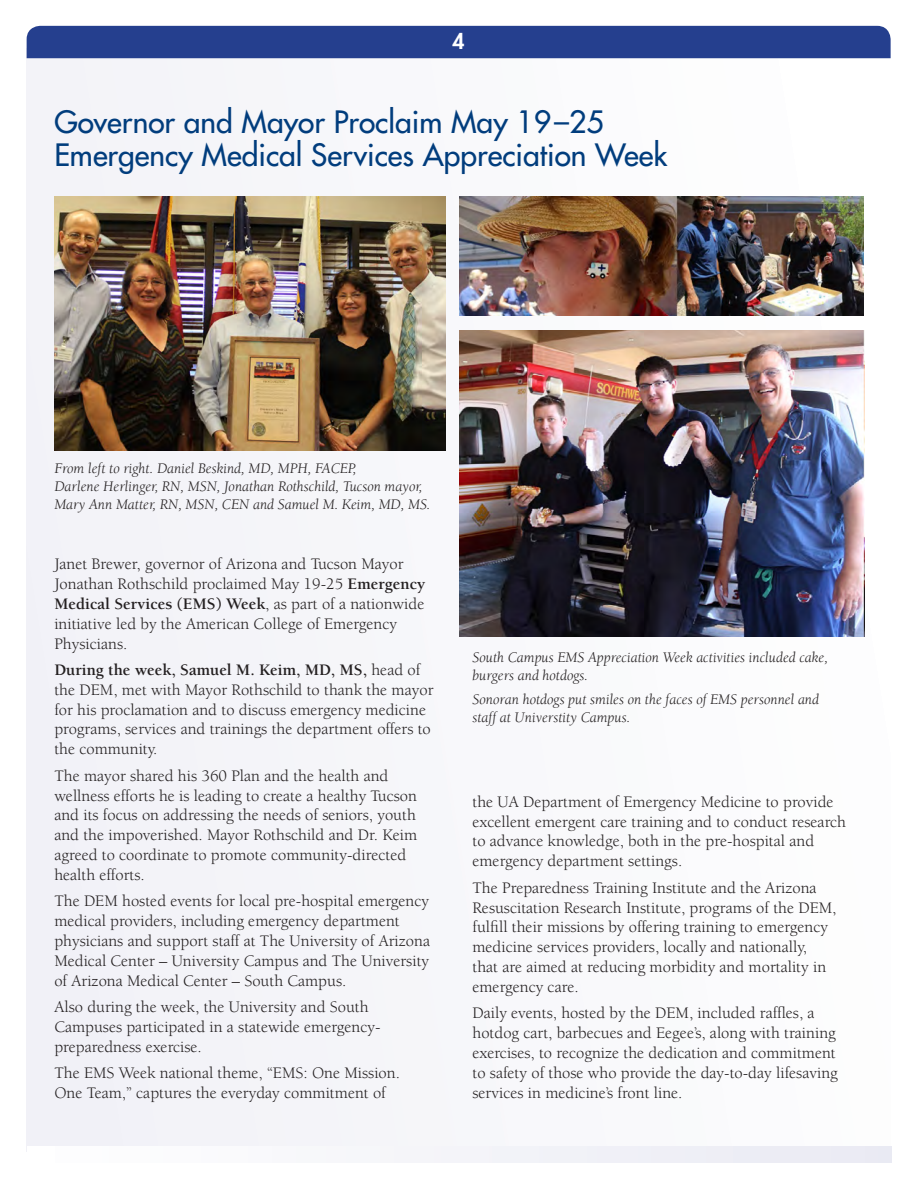
<style>
.page{position:relative;width:918px;height:1188px;background:#fff}
.page>*{position:absolute;margin:0;border:0;box-sizing:border-box;transform-origin:0 0}
.Main_Headline{font:500 30px/33px "Futura Std";color:#013d7d}
.Alternate_Head{font:800 21px "Futura Std";color:#fff}
.Story_Copy{font:16.5px/19.8px "Berkeley Std";color:#231f20}
.t1{font:italic 15px/18px "Berkeley Std";color:#231f20}
.s1{font-weight:700}
</style>
<div class="page">
<div style="left:27px;top:48px;width:864px;height:1104px;background:#f6f7fa"></div>
<div style="left:27px;top:1146px;width:864px;height:16px;background:#f4f4f9"></div>
<div style="left:27px;top:26px;width:864px;height:32px;background:#253f8e"></div>
<img style="left:54px;top:196px;width:392px;height:254px">
<img style="left:459px;top:196px;width:405px;height:119px">
<img style="left:460px;top:330px;width:404px;height:307px">
<p class="Alternate_Head" style="left:453px;top:27px;width:14px">4</p>
<p class="Main_Headline" style="left:54px;top:105px;width:615px">Governor and Mayor Proclaim May 19–25<br>Emergency Medical Services Appreciation Week</p>
<p class="t1" style="left:54px;top:460px;width:378px">From left to right. Daniel Beskind, MD, MPH, FACEP,<br>Darlene Herlinger, RN, MSN, Jonathan Rothschild, Tucson mayor,<br>Mary Ann Matter, RN, MSN, CEN and Samuel M. Keim, MD, MS.</p>
<p class="Story_Copy" style="left:54px;top:555px;width:372px">Janet Brewer, governor of Arizona and Tucson Mayor Jonathan Rothschild proclaimed May 19-25 <span class="s1">Emergency Medical Services (EMS) Week</span>, as part of a nationwide initiative led by the American College of Emergency Physicians.</p>
<p class="Story_Copy" style="left:54px;top:660px;width:381px"><span class="s1">During the week, Samuel M. Keim, MD, MS,</span> head of the DEM, met with Mayor Rothschild to thank the mayor for his proclamation and to discuss emergency medicine programs, services and trainings the department offers to the community.</p>
<p class="Story_Copy" style="left:54px;top:766px;width:364px">The mayor shared his 360 Plan and the health and wellness efforts he is leading to create a healthy Tucson and its focus on addressing the needs of seniors, youth and the impoverished. Mayor Rothschild and Dr. Keim agreed to coordinate to promote community-directed health efforts.</p>
<p class="Story_Copy" style="left:54px;top:892px;width:377px">The DEM hosted events for local pre-hospital emergency medical providers, including emergency department physicians and support staff at The University of Arizona Medical Center – University Campus and The University of Arizona Medical Center – South Campus.</p>
<p class="Story_Copy" style="left:54px;top:997px;width:328px">Also during the week, the University and South<br>Campuses participated in a statewide emergency&shy;preparedness exercise.</p>
<p class="Story_Copy" style="left:54px;top:1063px;width:347px">The EMS Week national theme, “EMS: One Mission.<br>One Team,” captures the everyday commitment of</p>
<p class="t1" style="left:472px;top:648px;width:357px">South Campus EMS Appreciation Week activities included cake, burgers and hotdogs.</p>
<p class="t1" style="left:472px;top:691px;width:348px">Sonoran hotdogs put smiles on the faces of EMS personnel and staff at Universtity Campus.</p>
<p class="Story_Copy" style="left:473px;top:792px;width:375px">the UA Department of Emergency Medicine to provide excellent emergent care training and to conduct research to advance knowledge, both in the pre-hospital and emergency department settings.</p>
<p class="Story_Copy" style="left:473px;top:878px;width:366px">The Preparedness Training Institute and the Arizona Resuscitation Research Institute, programs of the DEM, fulfill their missions by offering training to emergency medicine services providers, locally and nationally, that are aimed at reducing morbidity and mortality in emergency care.</p>
<p class="Story_Copy" style="left:473px;top:1004px;width:367px">Daily events, hosted by the DEM, included raffles, a hotdog cart, barbecues and Eegee’s, along with training exercises, to recognize the dedication and commitment to safety of those who provide the day-to-day lifesaving services in medicine’s front line.</p>
</div>
